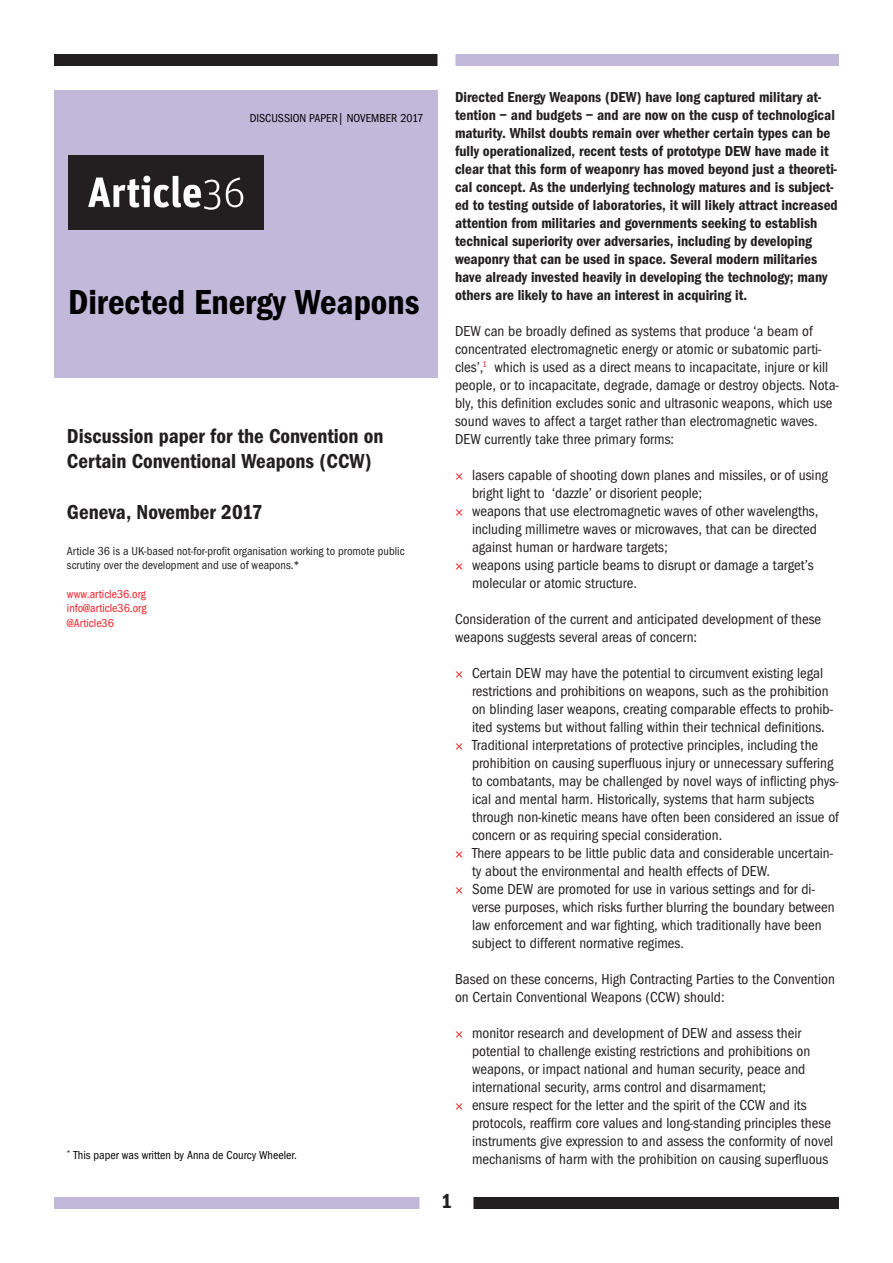
<style>
.page{position:relative;width:893px;height:1263px;background:#fff}
.page>*{position:absolute;margin:0;border:0;box-sizing:border-box;transform-origin:0 0}
.t1{font:600 36px "Franklin Got Cd ITC";color:#000}
.t2{font:600 21px/25.2px "Franklin Got Cd ITC";color:#231f20}
.body{font:15px/18px "Franklin Got Cd ITC";color:#231f20}
.body-2{font:600 15px/18px "Franklin Got Cd ITC";color:#231f20}
.t3{font:12px/14.4px "Franklin Got Cd ITC";color:#231f20}
.note{font:12px "Franklin Got Cd ITC";color:#000}
.t4{font:12px "Franklin Got Cd ITC";color:#ee1d23}
.s1{color:#ee1d23}
</style>
<div class="page">
<div style="left:455px;top:54px;width:384px;height:12px;background:#c1b8da"></div>
<div style="left:54px;top:1197px;width:365px;height:12px;background:#c1b8da"></div>
<div style="left:473px;top:1197px;width:366px;height:12px;background:#231f20"></div>
<div style="left:54px;top:54px;width:383px;height:12px;background:#231f20"></div>
<div style="left:54px;top:90px;width:383px;height:288px;background:#c1b8da"></div>
<img style="left:68px;top:156px;width:195px;height:73px">
<p class="note" style="left:250px;top:111px;width:175px">DISCUSSION PAPER| NOVEMBER 2017</p>
<p class="t1" style="left:68px;top:281px;width:353px">Directed Energy Weapons</p>
<p class="t2" style="left:67px;top:423px;width:318px">Discussion paper for the Convention on<br>Certain Conventional Weapons (CCW)</p>
<p class="t2" style="left:67px;top:499px;width:197px">Geneva, November 2017</p>
<p class="t3" style="left:67px;top:543px;width:339px">Article 36 is a UK-based not-for-profit organisation working to promote public scrutiny over the development and use of weapons.*</p>
<p class="t4" style="left:67px;top:587px;width:80px">www.article36.org</p>
<p class="t4" style="left:67px;top:601px;width:81px">info@article36.org</p>
<p class="t4" style="left:67px;top:616px;width:48px">@Article36</p>
<p class="note" style="left:67px;top:1149px;width:232px"><sup>*</sup> This paper was written by Anna de Courcy Wheeler.</p>
<p class="body-2" style="left:455px;top:88px;width:384px">Directed Energy Weapons (DEW) have long captured military at&shy;tention – and budgets – and are now on the cusp of technological maturity. Whilst doubts remain over whether certain types can be fully operationalized, recent tests of prototype DEW have made it clear that this form of weaponry has moved beyond just a theoreti&shy;cal concept. As the underlying technology matures and is subject&shy;ed to testing outside of laboratories, it will likely attract increased attention from militaries and governments seeking to establish technical superiority over adversaries, including by developing weaponry that can be used in space. Several modern militaries have already invested heavily in developing the technology; many others are likely to have an interest in acquiring it.</p>
<p class="body" style="left:455px;top:322px;width:385px">DEW can be broadly defined as systems that produce ‘a beam of concentrated electromagnetic energy or atomic or subatomic parti&shy;cles’,<sup>1</sup> which is used as a direct means to incapacitate, injure or kill people, or to incapacitate, degrade, damage or destroy objects. Nota&shy;bly, this definition excludes sonic and ultrasonic weapons, which use sound waves to affect a target rather than electromagnetic waves.<br>DEW currently take three primary forms:</p>
<p class="body" style="left:472px;top:466px;width:357px;text-indent:-17px"><span class="s1">×</span> lasers capable of shooting down planes and missiles, or of using bright light to ‘dazzle’ or disorient people;</p>
<p class="body" style="left:472px;top:502px;width:348px;text-align:justify;text-indent:-17px"><span class="s1">×</span> weapons that use electromagnetic waves of other wavelengths, including millimetre waves or microwaves, that can be directed against human or hardware targets;</p>
<p class="body" style="left:472px;top:556px;width:343px;text-indent:-17px"><span class="s1">×</span> weapons using particle beams to disrupt or damage a target’s molecular or atomic structure.</p>
<p class="body" style="left:455px;top:610px;width:368px">Consideration of the current and anticipated development of these weapons suggests several areas of concern:</p>
<p class="body" style="left:472px;top:664px;width:363px;text-indent:-17px"><span class="s1">×</span> Certain DEW may have the potential to circumvent existing legal restrictions and prohibitions on weapons, such as the prohibition on blinding laser weapons, creating comparable effects to prohib&shy;ited systems but without falling within their technical definitions.</p>
<p class="body" style="left:472px;top:736px;width:368px;text-indent:-17px"><span class="s1">×</span> Traditional interpretations of protective principles, including the prohibition on causing superfluous injury or unnecessary suffering to combatants, may be challenged by novel ways of inflicting phys&shy;ical and mental harm. Historically, systems that harm subjects through non-kinetic means have often been considered an issue of concern or as requiring special consideration.</p>
<p class="body" style="left:472px;top:844px;width:363px;text-indent:-17px"><span class="s1">×</span> There appears to be little public data and considerable uncertain&shy;ty about the environmental and health effects of DEW.</p>
<p class="body" style="left:472px;top:880px;width:364px;text-indent:-17px"><span class="s1">×</span> Some DEW are promoted for use in various settings and for di&shy;verse purposes, which risks further blurring the boundary between law enforcement and war fighting, which traditionally have been subject to different normative regimes.</p>
<p class="body" style="left:455px;top:970px;width:381px">Based on these concerns, High Contracting Parties to the Convention on Certain Conventional Weapons (CCW) should:</p>
<p class="body" style="left:472px;top:1024px;width:340px;text-indent:-17px"><span class="s1">×</span> monitor research and development of DEW and assess their potential to challenge existing restrictions and prohibitions on weapons, or impact national and human security, peace and international security, arms control and disarmament;</p>
<p class="body" style="left:472px;top:1096px;width:363px;text-indent:-17px"><span class="s1">×</span> ensure respect for the letter and the spirit of the CCW and its protocols, reaffirm core values and long-standing principles these instruments give expression to and assess the conformity of novel mechanisms of harm with the prohibition on causing superfluous</p>
<h2 class="t2" style="left:441px;top:1189px;width:12px">1</h2>
</div>
